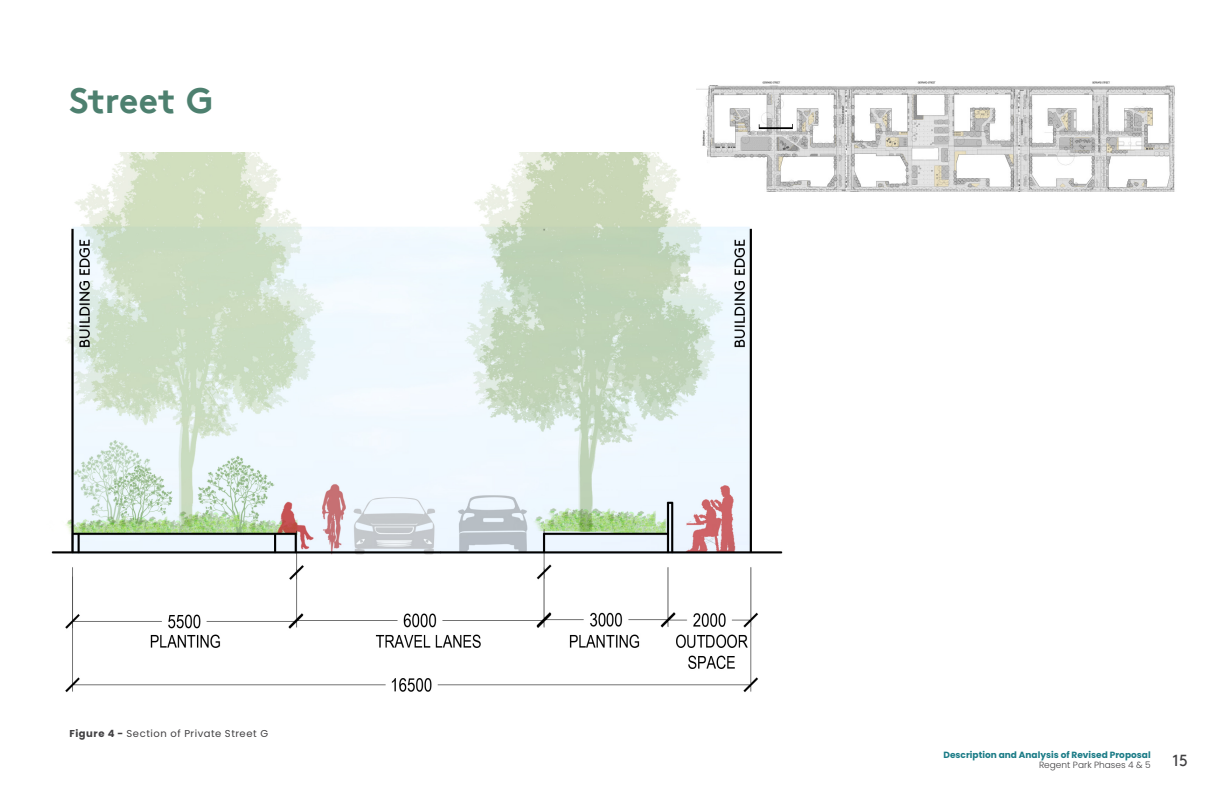
<style>
.page{position:relative;width:1224px;height:792px;background:#fff}
.page>*{position:absolute;margin:0;border:0;box-sizing:border-box;transform-origin:0 0}
._2_Body_Text{font:700 36px "Brown TT";letter-spacing:-.01em;color:#4d806f}
.t1{font:16px "Brown TT";color:#414042}
._3_Figure_Caption__i{font:10px "Poppins";letter-spacing:.05em;color:#414042}
.t2{font:700 9px "Poppins";color:#1a7b86}
.t3{font:300 9px "Poppins";color:#414042}
.s1{font-weight:700}
</style>
<div class="page">
<img style="left:51px;top:153px;width:735px;height:540px">
<img style="left:697px;top:81px;width:478px;height:110px">
<p class="_2_Body_Text" style="left:69px;top:79px;width:145px">Street G</p>
<p class="_3_Figure_Caption__i" style="left:69px;top:728px;width:200px"><span class="s1">Figure 4 -</span> Section of Private Street G</p>
<p class="t2" style="left:944px;top:750px;width:209px">Description and Analysis of Revised Proposal</p>
<p class="t3" style="left:1039px;top:760px;width:113px">Regent Park Phases 4 &amp; 5</p>
<h2 class="t1" style="left:1173px;top:751px;width:17px">15</h2>
</div>
